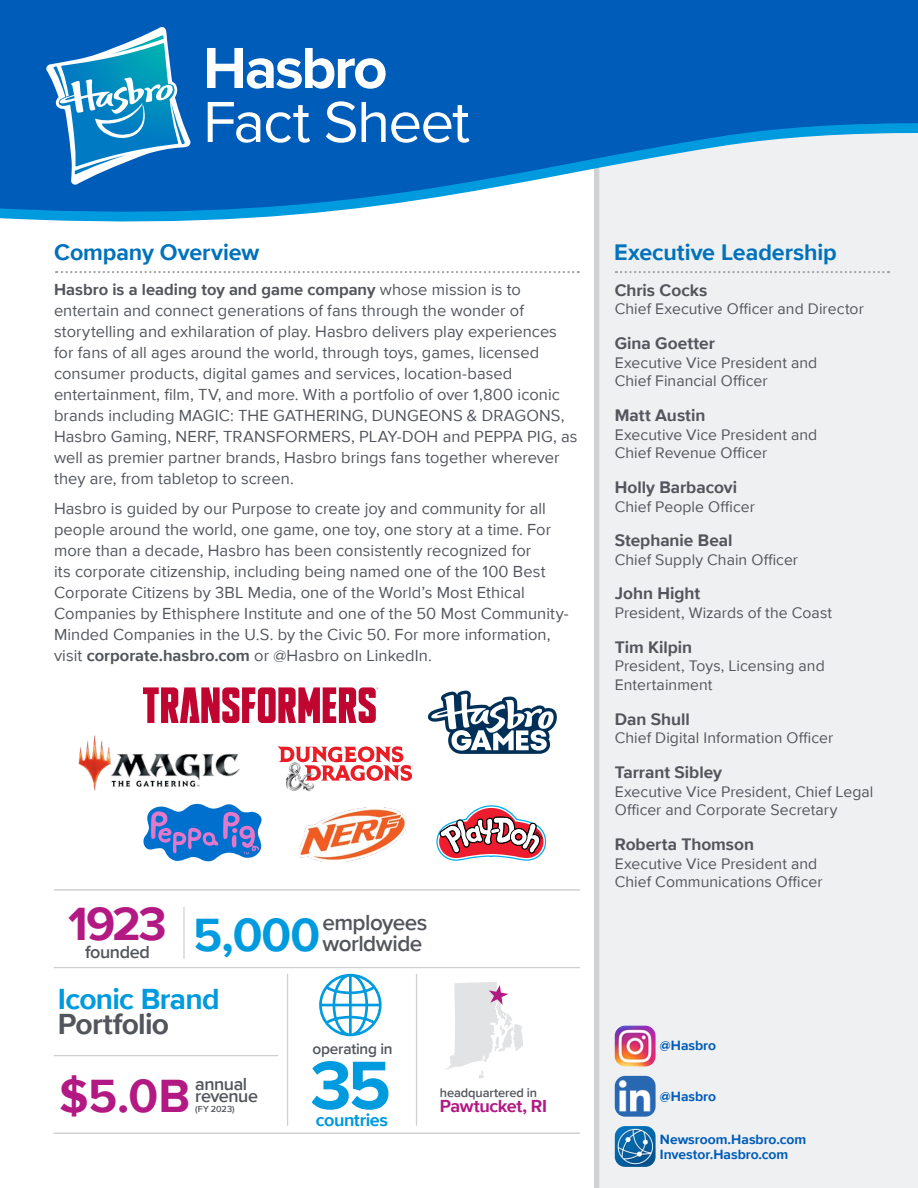
<style>
.page{position:relative;width:918px;height:1188px;background:#fff}
.page>*{position:absolute;margin:0;border:0;box-sizing:border-box;transform-origin:0 0}
.t1{font:700 70.65px "Proxima Nova";color:#009ade}
.t2{font:60px "Proxima Nova";letter-spacing:-.03em;color:#fff}
.t3{font:700 60px "Proxima Nova";letter-spacing:-.04em;color:#fff}
.t4{font:700 48px "Proxima Nova";letter-spacing:-.045em;color:#b31983}
.t5{font:700 30px "Proxima Nova";letter-spacing:-.025em;color:#009ade}
.t6{font:700 30px "Proxima Nova";letter-spacing:-.025em;color:#52555b}
.t7{font:700 23.25px "Proxima Nova";letter-spacing:-.005em;color:#0072bc}
.t8{font:600 22.5px/20.5px "Proxima Nova";letter-spacing:-.025em;color:#52555b;text-align:right}
.t9{font:600 18px "Proxima Nova";letter-spacing:-.025em;color:#52555b}
.t10{font:700 18px "Proxima Nova";letter-spacing:-.025em;color:#b31983}
.t11{font:700 18px "Proxima Nova";letter-spacing:-.025em;color:#009ade}
.t12{font:700 17.25px "Proxima Nova";color:#52555b}
.t13{font:16.5px/21px "Proxima Nova";letter-spacing:.005em;color:#52555b}
.t14{font:15.75px/18.8px "Proxima Nova";letter-spacing:.005em;color:#52555b}
.t15{font:600 15.45px "Proxima Nova";letter-spacing:-.015em;color:#52555b}
.t16{font:700 13.8px/14.4px "Proxima Nova";color:#005cb9}
.t17{font:600 12.9px "Proxima Nova";letter-spacing:-.01em;color:#52555b}
.t18{font:600 9px "Proxima Nova";color:#52555b}
.s1{font-weight:700}
.s2{font-weight:700;font-size:48px;color:#009ade}
</style>
<div class="page">
<div style="left:594px;top:0;width:324px;height:1188px;background:#eef0f1"></div>
<div style="left:594px;top:0;width:5px;height:1188px;background:#cfd1d2"></div>
<svg style="left:616px;top:271px;width:273px;height:2px"></svg>
<svg style="left:0;top:0;width:918px;height:222px;fill:#005cb9"></svg>
<svg style="left:56px;top:271px;width:523px;height:2px"></svg>
<img style="left:615px;top:1026px;width:41px;height:40px">
<img style="left:615px;top:1126px;width:41px;height:41px">
<img style="left:615px;top:1076px;width:41px;height:41px">
<svg style="left:46px;top:27px;width:145px;height:158px"></svg>
<hr style="left:54px;top:889px;width:526px;height:2px;background:#cfd1d2">
<hr style="left:54px;top:967px;width:526px;height:1px;background:#cfd1d2">
<hr style="left:54px;top:1055px;width:224px;height:1px;background:#cfd1d2">
<svg style="left:319px;top:974px;width:63px;height:62px"></svg>
<hr style="left:183px;top:907px;width:2px;height:52px;background:#cfd1d2">
<hr style="left:287px;top:974px;width:1px;height:152px;background:#cfd1d2">
<hr style="left:416px;top:974px;width:1px;height:152px;background:#cfd1d2">
<svg style="left:445px;top:982px;width:78px;height:97px"></svg>
<hr style="left:54px;top:1132px;width:526px;height:2px;background:#cfd1d2">
<svg style="left:143px;top:687px;width:235px;height:36px"></svg>
<img style="left:299px;top:808px;width:107px;height:54px">
<svg style="left:436px;top:805px;width:111px;height:56px"></svg>
<svg style="left:143px;top:803px;width:119px;height:59px"></svg>
<img style="left:78px;top:735px;width:162px;height:56px">
<img style="left:278px;top:746px;width:126px;height:17px">
<svg style="left:427px;top:690px;width:130px;height:64px"></svg>
<h2 class="t3" style="left:203px;top:23px;width:186px">Hasbro</h2>
<h2 class="t2" style="left:203px;top:77px;width:268px">Fact Sheet</h2>
<h3 class="t7" style="left:54px;top:235px;width:207px">Company Overview</h3>
<h3 class="t7" style="left:614px;top:235px;width:224px">Executive Leadership</h3>
<p class="t13" style="left:54px;top:278px;width:525px"><span class="s1">Hasbro is a leading toy and game company</span> whose mission is to entertain and connect generations of fans through the wonder of storytelling and exhilaration of play. Hasbro delivers play experiences for fans of all ages around the world, through toys, games, licensed consumer products, digital games and services, location-based entertainment, film, TV, and more. With a portfolio of over 1,800 iconic brands including MAGIC: THE GATHERING, DUNGEONS &amp; DRAGONS, Hasbro Gaming, NERF, TRANSFORMERS, PLAY-DOH and PEPPA PIG, as well as premier partner brands, Hasbro brings fans together wherever they are, from tabletop to screen.</p>
<p class="t13" style="left:54px;top:497px;width:516px">Hasbro is guided by our Purpose to create joy and community for all people around the world, one game, one toy, one story at a time. For more than a decade, Hasbro has been consistently recognized for<br>its corporate citizenship, including being named one of the 100 Best Corporate Citizens by 3BL Media, one of the World’s Most Ethical Companies by Ethisphere Institute and one of the 50 Most Community-Minded Companies in the U.S. by the Civic 50. For more information, visit <span class="s1">corporate.hasbro.com</span> or @Hasbro on LinkedIn.</p>
<h3 class="t4" style="left:68px;top:889px;width:100px">1923</h3>
<p class="t9" style="left:85px;top:939px;width:66px">founded</p>
<h3 class="t8" style="left:193px;top:912px;width:236px"><span class="s2">5,000</span>employees worldwide</h3>
<h3 class="t5" style="left:58px;top:976px;width:163px">Iconic Brand</h3>
<h3 class="t6" style="left:58px;top:1002px;width:113px">Portfolio</h3>
<h3 class="t4" style="left:59px;top:1060px;width:133px">$5.0B</h3>
<p class="t9" style="left:195px;top:1070px;width:53px">annual</p>
<p class="t9" style="left:195px;top:1082px;width:64px">revenue</p>
<p class="t18" style="left:195px;top:1103px;width:41px">(FY 2023)</p>
<p class="t15" style="left:313px;top:1037px;width:81px">operating in</p>
<h1 class="t1" style="left:310px;top:1033px;width:82px">35</h1>
<p class="t11" style="left:316px;top:1106px;width:74px">countries</p>
<p class="t17" style="left:440px;top:1083px;width:99px">headquartered in</p>
<p class="t10" style="left:440px;top:1093px;width:109px">Pawtucket, RI</p>
<p class="t12" style="left:615px;top:277px;width:94px">Chris Cocks</p>
<p class="t14" style="left:615px;top:299px;width:251px">Chief Executive Officer and Director</p>
<p class="t12" style="left:615px;top:330px;width:102px">Gina Goetter</p>
<p class="t14" style="left:615px;top:352px;width:204px">Executive Vice President and<br>Chief Financial Officer</p>
<p class="t12" style="left:615px;top:402px;width:92px">Matt Austin</p>
<p class="t14" style="left:615px;top:424px;width:204px">Executive Vice President and<br>Chief Revenue Officer</p>
<p class="t12" style="left:615px;top:474px;width:124px">Holly Barbacovi</p>
<p class="t14" style="left:615px;top:496px;width:142px">Chief People Officer</p>
<p class="t12" style="left:615px;top:528px;width:119px">Stephanie Beal</p>
<p class="t14" style="left:615px;top:550px;width:185px">Chief Supply Chain Officer</p>
<p class="t12" style="left:615px;top:581px;width:87px">John Hight</p>
<p class="t14" style="left:615px;top:603px;width:219px">President, Wizards of the Coast</p>
<p class="t12" style="left:615px;top:634px;width:79px">Tim Kilpin</p>
<p class="t14" style="left:615px;top:656px;width:211px">President, Toys, Licensing and<br>Entertainment</p>
<p class="t12" style="left:615px;top:706px;width:76px">Dan Shull</p>
<p class="t14" style="left:615px;top:728px;width:220px">Chief Digital Information Officer</p>
<p class="t12" style="left:615px;top:759px;width:109px">Tarrant Sibley</p>
<p class="t14" style="left:615px;top:781px;width:260px">Executive Vice President, Chief Legal<br>Officer and Corporate Secretary</p>
<p class="t12" style="left:615px;top:831px;width:141px">Roberta Thomson</p>
<p class="t14" style="left:615px;top:853px;width:209px">Executive Vice President and<br>Chief Communications Officer</p>
<p class="t16" style="left:660px;top:1038px;width:58px">@Hasbro</p>
<p class="t16" style="left:660px;top:1089px;width:58px">@Hasbro</p>
<p class="t16" style="left:660px;top:1132px;width:148px">Newsroom.Hasbro.com<br>Investor.Hasbro.com</p>
</div>
